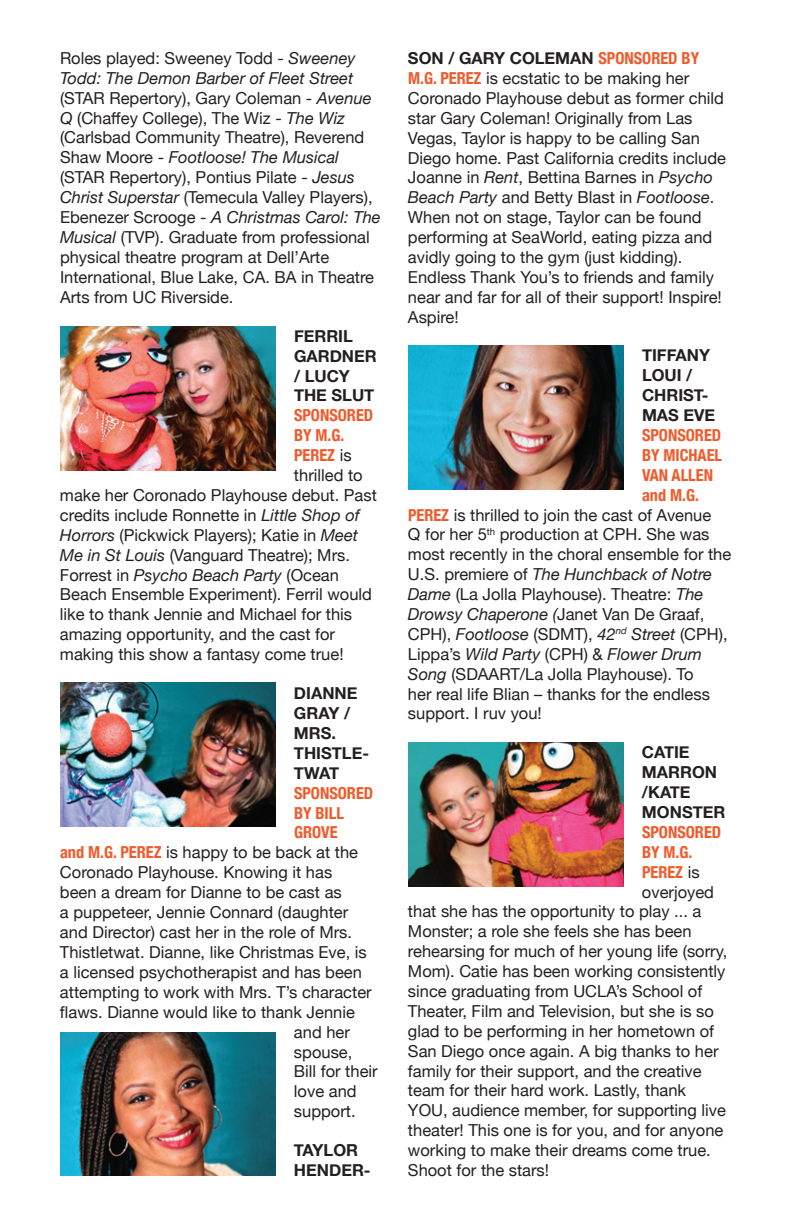
<style>
.page{position:relative;width:792px;height:1224px;background:#fff}
.page>*{position:absolute;margin:0;border:0;box-sizing:border-box;transform-origin:0 0}
.t1{font:16.4px/19.8px "Helvetica Neue";color:#231f20}
.t2{font:700 16.4px/20px "Helvetica Neue";color:#231f20}
.t3{font:700 condensed 16.4px/19.8px "Helvetica Neue";color:#f15929}
.t4{font:italic 16.4px "Helvetica Neue";color:#231f20}
.s1{font-style:italic}
.s2{font-weight:400;font-stretch:normal;color:#231f20}
.s3{font-style:normal}
.s4{font-weight:700;font-stretch:condensed;color:#f15929}
.s5{font-weight:700}
</style>
<div class="page">
<img style="left:60px;top:327px;width:216px;height:144px">
<img style="left:60px;top:682px;width:216px;height:144px">
<img style="left:60px;top:1032px;width:216px;height:144px">
<img style="left:408px;top:345px;width:216px;height:144px">
<img style="left:408px;top:742px;width:216px;height:144px">
<p class="t1" style="left:60px;top:49px;width:322px">Roles played: Sweeney Todd - <span class="s1">Sweeney Todd: The Demon Barber of Fleet Street </span>(STAR Repertory), Gary Coleman - <span class="s1">Avenue Q</span> (Chaffey College), The Wiz - <span class="s1">The Wiz </span>(Carlsbad Community Theatre), Reverend Shaw Moore - <span class="s1">Footloose! The Musical </span>(STAR Repertory), Pontius Pilate - <span class="s1">Jesus Christ Superstar</span> (Temecula Valley Players), Ebenezer Scrooge - <span class="s1">A Christmas Carol: The Musical</span> (TVP). Graduate from professional physical theatre program at Dell’Arte International, Blue Lake, CA. BA in Theatre Arts from UC Riverside.</p>
<p class="t2" style="left:294px;top:326px;width:22px">FERR</p>
<p class="t2" style="left:294px;top:326px;width:82px;text-indent:44px">IL<br>GARDNER<br>/ LU CY<br>THE SLUT</p>
<p class="t3" style="left:294px;top:404px;width:81px">SPONSORED</p>
<p class="t3" style="left:294px;top:424px;width:52px">BY M.G.</p>
<p class="t3" style="left:294px;top:444px;width:59px">PEREZ <span class="s2">is</span></p>
<p class="t1" style="left:294px;top:466px;width:70px">thrilled to</p>
<p class="t1" style="left:60px;top:486px;width:318px">make her Coronado Playhouse debut. Past</p>
<p class="t1" style="left:60px;top:506px;width:301px">credits include Ronnette in <span class="s1">Little Shop of</span></p>
<p class="t1" style="left:60px;top:526px;width:300px"><span class="s1">Horrors</span> (Pickwick Players); Katie in <span class="s1">Meet</span></p>
<p class="t1" style="left:60px;top:546px;width:292px"><span class="s1">Me in St Louis</span> (Vanguard Theatre); Mrs.</p>
<p class="t4" style="left:60px;top:563px;width:280px"><span class="s3">Forrest in</span> Psycho Beach Party <span class="s3">(Ocean</span></p>
<p class="t1" style="left:60px;top:586px;width:313px">Beach Ensemble Experiment). Ferril would</p>
<p class="t1" style="left:60px;top:606px;width:294px">like to thank Jennie and Michael for this</p>
<p class="t1" style="left:60px;top:626px;width:277px">amazing opportunity, and the cast for</p>
<p class="t1" style="left:60px;top:645px;width:285px">making this show a fantasy come true!</p>
<p class="t2" style="left:294px;top:684px;width:77px">DIANNE<br>GRAY /<br>MRS.<br>THISTLE-<br>TWAT</p>
<p class="t3" style="left:294px;top:782px;width:81px">SPONSORED</p>
<p class="t3" style="left:294px;top:802px;width:43px">BY BILL</p>
<p class="t3" style="left:294px;top:822px;width:44px">GROVE</p>
<p class="t1" style="left:60px;top:844px;width:300px"><span class="s4">AND M.G. PEREZ</span> is happy to be back at the</p>
<p class="t1" style="left:60px;top:863px;width:274px">Coronado Playhouse. Knowing it has</p>
<p class="t1" style="left:60px;top:883px;width:283px">been a dream for Dianne to be cast as</p>
<p class="t1" style="left:60px;top:903px;width:290px">a puppeteer, Jennie Connard (daughter</p>
<p class="t1" style="left:60px;top:923px;width:294px">and Director) cast her in the role of Mrs.</p>
<p class="t1" style="left:60px;top:943px;width:308px">Thistletwat. Dianne, like Christmas Eve, is</p>
<p class="t1" style="left:60px;top:963px;width:303px">a licensed psychotherapist and has been</p>
<p class="t1" style="left:60px;top:983px;width:313px">attempting to work with Mrs. T’s character</p>
<p class="t1" style="left:60px;top:1003px;width:296px">flaws. Dianne would like to thank Jennie</p>
<p class="t1" style="left:294px;top:1023px;width:57px">and her</p>
<p class="t1" style="left:294px;top:1043px;width:60px">spouse,</p>
<p class="t1" style="left:294px;top:1063px;width:85px">Bill for their</p>
<p class="t1" style="left:294px;top:1083px;width:64px">love and</p>
<p class="t1" style="left:294px;top:1102px;width:63px">support.</p>
<p class="t2" style="left:294px;top:1141px;width:78px">TAYLOR<br>HENDER-</p>
<p class="t1" style="left:408px;top:49px;width:320px;text-indent:147px"><span class="s5">MAN</span> <span class="s4">SPONSORED BY M.G. PEREZ</span> is ecstatic to be making her Coronado Playhouse debut as former child star Gary Coleman! Originally from Las Vegas, Taylor is happy to be calling San Diego home. Past California credits include Joanne in <span class="s1">Rent</span>, Bettina Barnes in <span class="s1">Psycho Beach Party</span> and Betty Blast in <span class="s1">Footloose</span>.<br>When not on stage, Taylor can be found performing at SeaWorld, eating pizza and avidly going to the gym (just kidding).<br>Endless Thank You’s to friends and family near and far for all of their support! Inspire!<br>Aspire!</p>
<p class="t2" style="left:642px;top:346px;width:58px">TIFFANY<br>LOU</p>
<p class="t2" style="left:408px;top:49px;width:126px">SON / GARY COLE</p>
<p class="t2" style="left:642px;top:366px;width:73px;text-indent:35px">I /<br>CHRIST-<br>MAS EVE</p>
<p class="t3" style="left:642px;top:424px;width:81px">SPONSORED<br>BY MICHAEL<br>VAN ALLEN<br>AND M.G.</p>
<p class="t1" style="left:408px;top:506px;width:325px;text-indent:33px"><span class="s4">Z</span> is thrilled to join the cast of Avenue<br>Q for her 5<sup>th</sup> production at CPH. She was most recently in the choral ensemble for the U.S. premiere of <span class="s1">The Hunchback of Notre Dame</span> (La Jolla Playhouse). Theatre: <span class="s1">The Drowsy Chaperone (</span>Janet Van De Graaf, CPH), <span class="s1">Footloose</span> (SDMT), <span class="s1">42</span><sup>nd</sup> <span class="s1">Street</span> (CPH), Lippa’s <span class="s1">Wild Party</span> (CPH) &amp; <span class="s1">Flower Drum Song</span> (SDAART/La Jolla Playhouse). To<br>her real life Blian – thanks for the endless support. I ruv you!</p>
<p class="t2" style="left:642px;top:743px;width:73px">CATIE<br>MARRON /KATE<br>MONSTER</p>
<p class="t3" style="left:642px;top:821px;width:81px">SPONSORED</p>
<p class="t3" style="left:642px;top:841px;width:52px">BY M.G.</p>
<p class="t3" style="left:642px;top:861px;width:59px">PEREZ <span class="s2">is</span></p>
<p class="t1" style="left:642px;top:883px;width:74px">overjoyed</p>
<p class="t1" style="left:408px;top:903px;width:295px">that she has the opportunity to play ... a</p>
<p class="t1" style="left:408px;top:923px;width:285px">Monster; a role she feels she has been</p>
<p class="t1" style="left:408px;top:942px;width:321px">rehearsing for much of her young life (sorry,</p>
<p class="t1" style="left:408px;top:962px;width:319px">Mom). Catie has been working consistently</p>
<p class="t1" style="left:408px;top:982px;width:296px">since graduating from UCLA’s School of</p>
<p class="t1" style="left:408px;top:1002px;width:307px">Theater, Film and Television, but she is so</p>
<p class="t1" style="left:408px;top:1022px;width:308px">glad to be performing in her hometown of</p>
<p class="t1" style="left:408px;top:1042px;width:312px">San Diego once again. A big thanks to her</p>
<p class="t1" style="left:408px;top:1062px;width:295px">family for their support, and the creative</p>
<p class="t1" style="left:408px;top:1082px;width:280px">team for their hard work. Lastly, thank</p>
<p class="t1" style="left:408px;top:1101px;width:319px">YOU, audience member, for supporting live</p>
<p class="t1" style="left:408px;top:1121px;width:317px">theater! This one is for you, and for anyone</p>
<p class="t1" style="left:408px;top:1141px;width:304px">working to make their dreams come true.</p>
<p class="t1" style="left:408px;top:1161px;width:143px">Shoot for the stars!</p>
<p class="t3" style="left:408px;top:504px;width:10px">PERE</p>
</div>
